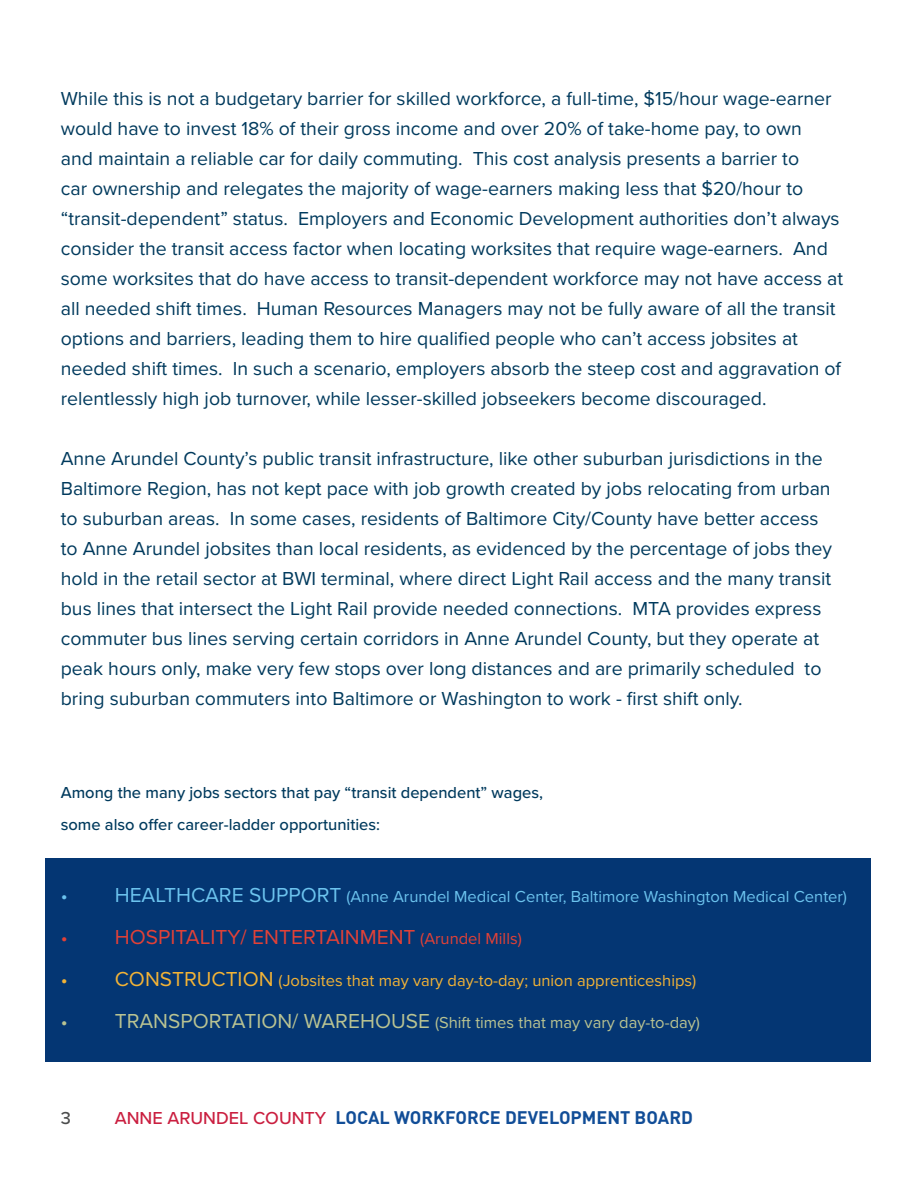
<style>
.page{position:relative;width:918px;height:1188px;background:#fff}
.page>*{position:absolute;margin:0;border:0;box-sizing:border-box;transform-origin:0 0}
.t1{font:21px "Proxima Nova";color:#e24137}
.t2{font:19.5px/30px "Proxima Nova";color:#003a5d}
.t3{font:700 18px "DIN Pro";color:#114d97}
.t4{font:500 18px "Proxima Nova";color:#4c4d4d}
.t5{font:500 16.5px/31.5px "Proxima Nova";color:#003a5d}
.t6{font:16.5px "Proxima Nova";color:#6cc3ee}
.t7{font:16.5px "Proxima Nova";color:#f3b336}
.t8{font:16.5px "Proxima Nova";color:#b9c392}
.s1{font-size:19.5px}
.s2{font-size:21px}
.s3{font-size:16.5px}
.s4{font-family:"Proxima Nova";font-weight:500;color:#ca1f40}
</style>
<div class="page">
<div style="left:45px;top:859px;width:825px;height:203px;background:#043673"></div>
<p class="t2" style="left:61px;top:83px;width:784px">While this is not a budgetary barrier for skilled workforce, a full-time, $15/hour wage-earner would have to invest 18% of their gross income and over 20% of take-home pay, to own<br>and maintain a reliable car for daily commuting. This cost analysis presents a barrier to<br>car ownership and relegates the majority of wage-earners making less that $20/hour to “transit-dependent” status. Employers and Economic Development authorities don’t always consider the transit access factor when locating worksites that require wage-earners. And some worksites that do have access to transit-dependent workforce may not have access at all needed shift times. Human Resources Managers may not be fully aware of all the transit options and barriers, leading them to hire qualified people who can’t access jobsites at needed shift times. In such a scenario, employers absorb the steep cost and aggravation of relentlessly high job turnover, while lesser-skilled jobseekers become discouraged.</p>
<p class="t2" style="left:61px;top:443px;width:773px">Anne Arundel County’s public transit infrastructure, like other suburban jurisdictions in the Baltimore Region, has not kept pace with job growth created by jobs relocating from urban to suburban areas. In some cases, residents of Baltimore City/County have better access to Anne Arundel jobsites than local residents, as evidenced by the percentage of jobs they hold in the retail sector at BWI terminal, where direct Light Rail access and the many transit bus lines that intersect the Light Rail provide needed connections. MTA provides express commuter bus lines serving certain corridors in Anne Arundel County, but they operate at peak hours only, make very few stops over long distances and are primarily scheduled to bring suburban commuters into Baltimore or Washington to work - first shift only.</p>
<p class="t5" style="left:61px;top:776px;width:484px">Among the many jobs sectors that pay “transit dependent” wages, some also offer career-ladder opportunities:</p>
<p class="t6" style="left:61px;top:884px;width:788px"><span class="s1">•</span> <span class="s2">HEALTHCARE SUPPORT</span> (Anne Arundel Medical Center, Baltimore Washington Medical Center)</p>
<p class="t1" style="left:61px;top:921px;width:463px"><span class="s1">•</span> HOSPITALITY/ ENTERTAINMENT <span class="s3">(Arundel Mills)</span></p>
<p class="t7" style="left:61px;top:968px;width:637px"><span class="s1">•</span> <span class="s2">CONSTRUCTION</span> (Jobsites that may vary day-to-day; union apprenticeships)</p>
<p class="t8" style="left:61px;top:1010px;width:641px"><span class="s1">•</span> <span class="s2">TRANSPORTATION/ WAREHOUSE</span> (Shift times that may vary day-to-day)</p>
<p class="t4" style="left:61px;top:1105px;width:12px">3</p>
<p class="t3" style="left:115px;top:1105px;width:580px"><span class="s4">ANNE ARUNDEL COUNTY</span> LOCAL WORKFORCE DEVELOPMENT BOARD</p>
</div>
